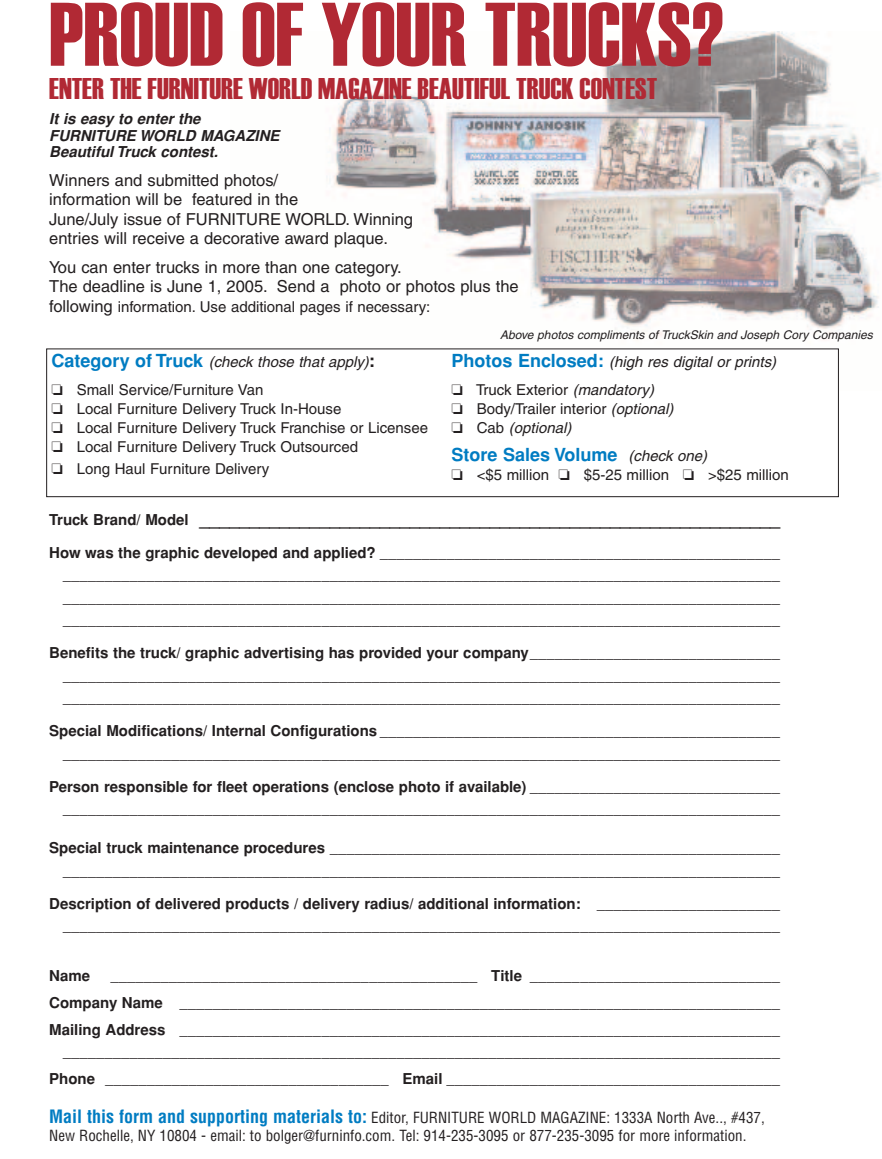
<style>
.page{position:relative;width:882px;height:1159px;background:#fff}
.page>*{position:absolute;margin:0;border:0;box-sizing:border-box;transform-origin:0 0}
.t1{font:90px "Haettenschweiler";color:#b12934}
.t2{font:30px "Haettenschweiler";color:#b12934}
.t3{font:700 18px "Helvetica";color:#231f20}
.t4{font:700 18px "Helvetica";color:#007cc2}
.t5{font:16.5px/19.5px "Helvetica";color:#231f20}
.t6{font:15px/22.5px "Helvetica";color:#231f20;text-align:right}
.t7{font:condensed 15px/18px "Helvetica";color:#231f20}
.t8{font:italic 15px/28.5px "Helvetica";color:#231f20}
.t9{font:italic 700 15px/16.5px "Helvetica";color:#231f20}
.t10{font:700 15px "Helvetica";color:#231f20}
.t11{font:italic 12px "Helvetica";color:#231f20}
.s1{font-size:16.5px}
.s2{font-weight:700;font-size:18px;color:#007cc2}
.s3{font-style:italic}
.s4{font-weight:700;font-size:18px}
.s5{font-weight:700;font-style:normal;font-size:18px;color:#007cc2}
.s6{font-style:normal}
.s7{font-weight:400;font-style:italic;font-size:15px;color:#231f20}
.s8{font-size:15px}
.s9{font-weight:700}
</style>
<div class="page">
<svg style="left:46px;top:31px;width:835px;height:467px"></svg>
<h1 class="t1" style="left:49px;top:3px;width:675px">PROUD OF YOUR TRUCKS?</h1>
<h2 class="t2" style="left:49px;top:78px;width:609px">ENTER THE FURNITURE WORLD MAGAZINE BEAUTIFUL TRUCK CONTEST</h2>
<p class="t9" style="left:49px;top:112px;width:235px">It is easy to enter the<br>FURNITURE WORLD MAGAZINE<br>BeautifulTruck contest.</p>
<p class="t5" style="left:49px;top:172px;width:365px">Winners and submitted photos/<br>information will be featured in the<br>June/July issue of FURNITURE WORLD. Winning entries will receive a decorative award plaque.</p>
<p class="t5" style="left:49px;top:259px;width:471px">You can enter trucks in more than one category.<br>The deadline is June 1, 2005. Send a photo or photos plus the</p>
<p class="t6" style="left:49px;top:297px;width:382px"><span class="s1">following</span> information. Use additional pages if necessary:</p>
<p class="t6" style="left:51px;top:349px;width:325px;line-height:28.5px;text-align:left"><span class="s2">C a t e g o r y o f Tr u c k</span> <span class="s3">(check those that apply)</span><span class="s4">: </span>❏ Small Service/Furniture Van</p>
<p class="t6" style="left:51px;top:401px;width:378px;line-height:19px;text-align:left">❏ Local Furniture Delivery Truck In-House<br>❏ Local Furniture Delivery Truck Franchise or Licensee ❏ Local Furniture Delivery Truck Outsourced</p>
<p class="t6" style="left:51px;top:459px;width:219px">❏ Long Haul Furniture Delivery</p>
<p class="t11" style="left:500px;top:330px;width:376px">Above photos compliments ofTruckSkin and Joseph Cory Companies</p>
<p class="t8" style="left:451px;top:349px;width:329px"><span class="s5">P h o t o s E n c l o s e d :</span> (high res digital or prints) ❏ <span class="s6">Truck Exterior</span> (mandatory)</p>
<p class="t6" style="left:451px;top:401px;width:226px;line-height:19px;text-align:left">❏ Body/Trailer interior <span class="s3">(optional) </span>❏ C a b <span class="s3">(optional)</span></p>
<p class="t4" style="left:451px;top:448px;width:260px">Store Sales Volume <span class="s7">(check one)</span></p>
<p class="t6" style="left:451px;top:465px;width:339px">❏ &lt;$5 million ❏ $5-25 million ❏ &gt;$25 million</p>
<p class="t3" style="left:49px;top:512px;width:732px"><span class="s8">Truck Brand/ Model</span> __________________________________________________________</p>
<p class="t6" style="left:63px;top:543px;width:719px;text-align:justify;text-indent:-13px"><span class="s9">How was the graphic developed and applied?</span> ________________________________________________ ______________________________________________________________________________________ ______________________________________________________________________________________ ______________________________________________________________________________________</p>
<p class="t6" style="left:63px;top:643px;width:719px;text-align:justify;text-indent:-13px"><span class="s9">Benefits the truck/ graphic advertising has provided your company</span>______________________________ ______________________________________________________________________________________ ______________________________________________________________________________________</p>
<p class="t6" style="left:49px;top:721px;width:732px"><span class="s9">Special Modifications/ Internal Configurations</span> ________________________________________________ ______________________________________________________________________________________</p>
<p class="t6" style="left:49px;top:777px;width:732px"><span class="s9">Person responsible for fleet operations (enclose photo if available)</span> ______________________________ ______________________________________________________________________________________</p>
<p class="t6" style="left:49px;top:838px;width:732px"><span class="s9">Special truck maintenance procedures</span> ______________________________________________________ ______________________________________________________________________________________</p>
<p class="t6" style="left:49px;top:894px;width:732px"><span class="s9">Description of delivered products / delivery radius/ additional information:</span> ______________________ ______________________________________________________________________________________</p>
<p class="t10" style="left:49px;top:970px;width:42px">Name</p>
<p class="t6" style="left:49px;top:963px;width:732px;line-height:27px;text-align:justify;text-indent:61px">____________________________________________ <span class="s9">Title</span> ______________________________ <span class="s9">Company Name</span> ________________________________________________________________________ <span class="s9">Mailing Address</span> ________________________________________________________________________</p>
<p class="t6" style="left:49px;top:1040px;width:732px;line-height:27px">______________________________________________________________________________________<br><span class="s9">Phone</span> __________________________________ <span class="s9">Email</span> ________________________________________</p>
<p class="t7" style="left:49px;top:1110px;width:717px"><span class="s2">Mail this form and supporting materials to:</span> Editor, FURNITURE WORLD MAGAZINE: 1333A North Ave.., #437,<br>New Rochelle, NY 10804 - email: to bolger@furninfo.com. Tel: 914-235-3095 or 877-235-3095 for more information.</p>
</div>
